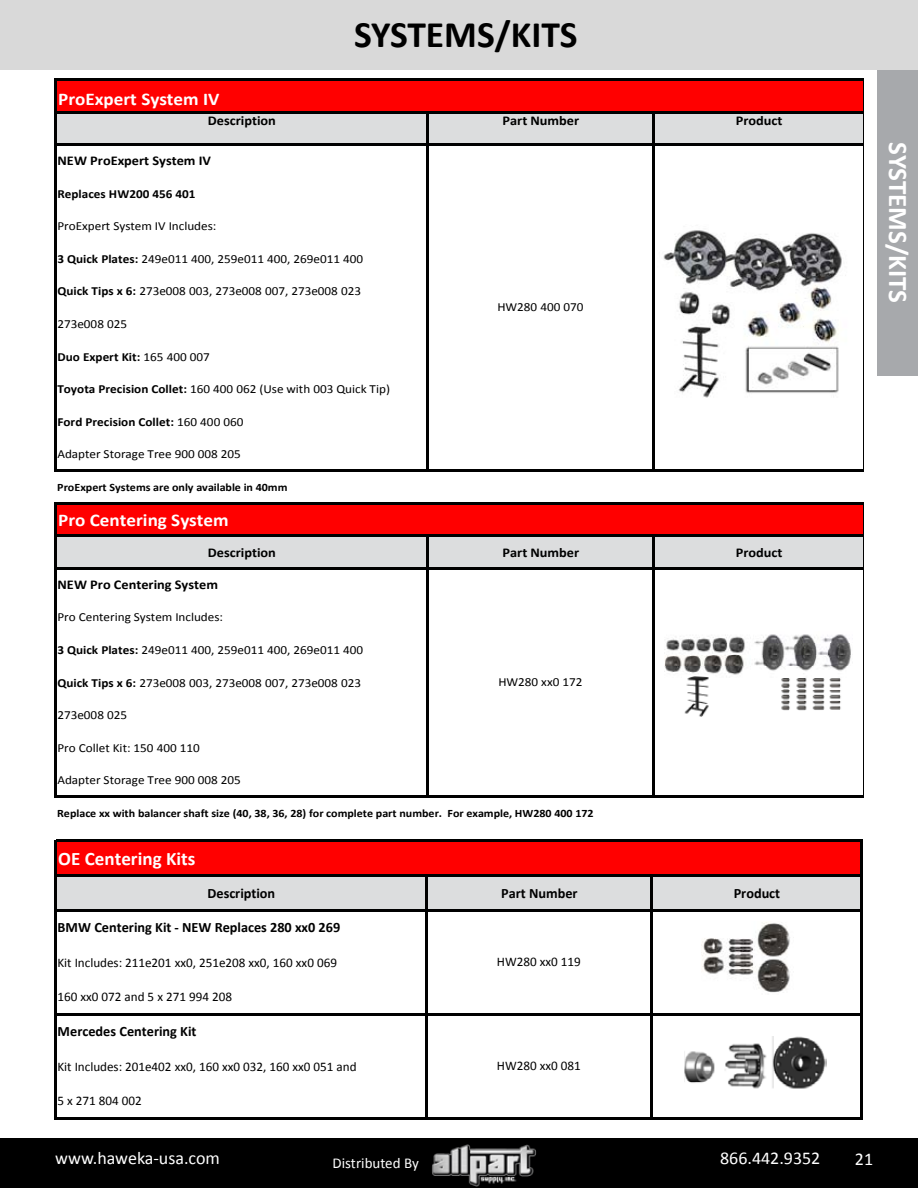
<style>
.page{position:relative;width:918px;height:1188px;background:#fff}
.page>*{position:absolute;margin:0;border:0;box-sizing:border-box;transform-origin:0 0}
.t1{font:700 37.5px "Calibri";color:#000}
.t2{font:700 27px "Calibri";color:#fff}
.t3{font:700 19.05px "Calibri";color:#fff}
.t4{font:18px "Calibri";color:#fff}
.t5{font:700 17.85px "Calibri";color:#fff;scale:1.07 1}
.t6{font:15px "Calibri";color:#fff}
.t7{font:700 14.25px "Calibri";color:#000}
.t8{font:700 13.5px "Calibri";color:#000;scale:1.07 1}
.t9{font:13.2px "Calibri";color:#000}
.t10{font:12.3px "Calibri";color:#000;scale:1.07 1}
.t11{font:700 12.3px "Calibri";color:#000;scale:1.07 1}
.t12{font:700 11.25px "Calibri";color:#000;scale:1.07 1}
.s1{font-weight:700}
.s2{font-weight:400}
</style>
<div class="page">
<div style="left:0;top:1139px;width:918px;height:49px;background:#000"></div>
<img style="left:432px;top:1144px;width:104px;height:43px">
<div style="left:0;top:0;width:918px;height:70px;background:#d9d9d9"></div>
<div style="left:877px;top:70px;width:41px;height:306px;background:#a7a9ac"></div>
<div style="left:56px;top:80px;width:808px;height:32px;background:#f00"></div>
<div style="left:56px;top:112px;width:808px;height:33px;background:#dcddde"></div>
<div style="left:56px;top:503px;width:808px;height:33px;background:#f00"></div>
<div style="left:56px;top:536px;width:808px;height:33px;background:#dcddde"></div>
<hr style="left:54px;top:78px;width:2px;height:394px;background:#000">
<hr style="left:863px;top:81px;width:1px;height:391px;background:#000">
<hr style="left:427px;top:113px;width:2px;height:359px;background:#000">
<hr style="left:652px;top:113px;width:2px;height:359px;background:#000">
<hr style="left:54px;top:502px;width:2px;height:296px;background:#000">
<hr style="left:863px;top:504px;width:1px;height:294px;background:#000">
<hr style="left:427px;top:537px;width:2px;height:261px;background:#000">
<hr style="left:652px;top:537px;width:2px;height:261px;background:#000">
<hr style="left:56px;top:78px;width:808px;height:3px;background:#000">
<hr style="left:56px;top:111px;width:808px;height:2px;background:#000">
<hr style="left:56px;top:144px;width:808px;height:2px;background:#000">
<hr style="left:56px;top:470px;width:808px;height:2px;background:#000">
<hr style="left:56px;top:502px;width:808px;height:2px;background:#000">
<hr style="left:56px;top:535px;width:808px;height:2px;background:#000">
<hr style="left:56px;top:567px;width:808px;height:2px;background:#000">
<hr style="left:56px;top:795px;width:808px;height:3px;background:#000">
<img style="left:663px;top:230px;width:183px;height:168px">
<img style="left:665px;top:634px;width:186px;height:77px">
<img style="left:683px;top:675px;width:30px;height:42px">
<div style="left:56px;top:841px;width:806px;height:35px;background:#f00"></div>
<div style="left:56px;top:875px;width:806px;height:35px;background:#dcddde"></div>
<hr style="left:425px;top:877px;width:3px;height:242px;background:#000">
<hr style="left:650px;top:877px;width:2px;height:242px;background:#000">
<hr style="left:54px;top:840px;width:2px;height:279px;background:#000">
<hr style="left:861px;top:842px;width:2px;height:277px;background:#000">
<hr style="left:56px;top:840px;width:807px;height:2px;background:#000">
<hr style="left:56px;top:874px;width:807px;height:3px;background:#000">
<hr style="left:56px;top:909px;width:807px;height:2px;background:#000">
<hr style="left:56px;top:1013px;width:807px;height:2px;background:#000">
<hr style="left:56px;top:1117px;width:807px;height:2px;background:#000">
<img style="left:701px;top:922px;width:89px;height:71px">
<img style="left:685px;top:1037px;width:141px;height:52px">
<h1 class="t1" style="left:354px;top:10px;width:225px">SYSTEMS/KITS</h1>
<h3 class="t5" style="left:58px;top:88px;width:152px">ProExpert System IV</h3>
<p class="t8" style="left:208px;top:112px;width:65px">Description</p>
<p class="t8" style="left:503px;top:112px;width:73px">Part Number</p>
<p class="t8" style="left:736px;top:112px;width:45px">Product</p>
<p class="t8" style="left:58px;top:152px;width:145px">NEW ProExpert System IV</p>
<p class="t11" style="left:57px;top:186px;width:131px">Replaces HW200 456 401</p>
<p class="t10" style="left:57px;top:218px;width:150px">ProExpert System IV Includes:</p>
<p class="t10" style="left:57px;top:251px;width:287px"><span class="s1">3 Quick Plates:</span> 249e011 400, 259e011 400, 269e011 400</p>
<p class="t10" style="left:57px;top:284px;width:285px"><span class="s1">Quick Tips x 6:</span> 273e008 003, 273e008 007, 273e008 023</p>
<p class="t10" style="left:57px;top:316px;width:67px">273e008 025</p>
<p class="t11" style="left:57px;top:349px;width:144px">Duo Expert Kit: <span class="s2">165 400 007</span></p>
<p class="t10" style="left:57px;top:381px;width:312px"><span class="s1">Toyota Precision Collet:</span> 160 400 062 (Use with 003 Quick Tip)</p>
<p class="t11" style="left:57px;top:414px;width:175px">Ford Precision Collet: <span class="s2">160 400 060</span></p>
<p class="t10" style="left:57px;top:447px;width:173px">Adapter Storage Tree 900 008 205</p>
<p class="t12" style="left:57px;top:480px;width:217px">ProExpert Systems are only available in 40mm</p>
<h3 class="t5" style="left:58px;top:508px;width:161px">Pro Centering System</h3>
<p class="t8" style="left:208px;top:543px;width:65px">Description</p>
<p class="t8" style="left:503px;top:543px;width:73px">Part Number</p>
<p class="t8" style="left:736px;top:543px;width:45px">Product</p>
<p class="t8" style="left:58px;top:576px;width:151px">NEW Pro Centering System</p>
<p class="t10" style="left:57px;top:610px;width:156px">Pro Centering System Includes:</p>
<p class="t10" style="left:57px;top:642px;width:287px"><span class="s1">3 Quick Plates:</span> 249e011 400, 259e011 400, 269e011 400</p>
<p class="t10" style="left:57px;top:675px;width:285px"><span class="s1">Quick Tips x 6:</span> 273e008 003, 273e008 007, 273e008 023</p>
<p class="t10" style="left:57px;top:707px;width:67px">273e008 025</p>
<p class="t10" style="left:57px;top:740px;width:135px">Pro Collet Kit: 150 400 110</p>
<p class="t10" style="left:57px;top:772px;width:173px">Adapter Storage Tree 900 008 205</p>
<p class="t12" style="left:57px;top:806px;width:503px">Replace xx with balancer shaft size (40, 38, 36, 28) for complete part number. For example, HW280 400 172</p>
<p class="t10" style="left:497px;top:299px;width:82px">HW280 400 070</p>
<p class="t10" style="left:498px;top:674px;width:80px">HW280 xx0 172</p>
<h3 class="t3" style="left:58px;top:846px;width:139px">OE Centering Kits</h3>
<p class="t7" style="left:208px;top:884px;width:69px">Description</p>
<p class="t7" style="left:501px;top:884px;width:78px">Part Number</p>
<p class="t7" style="left:734px;top:884px;width:48px">Product</p>
<p class="t7" style="left:58px;top:918px;width:284px">BMW Centering Kit - NEW Replaces 280 xx0 269</p>
<p class="t9" style="left:57px;top:954px;width:281px">Kit Includes: 211e201 xx0, 251e208 xx0, 160 xx0 069</p>
<p class="t9" style="left:57px;top:988px;width:176px">160 xx0 072 and 5 x 271 994 208</p>
<p class="t7" style="left:58px;top:1022px;width:140px">Mercedes Centering Kit</p>
<p class="t9" style="left:57px;top:1058px;width:301px">Kit Includes: 201e402 xx0, 160 xx0 032, 160 xx0 051 and</p>
<p class="t9" style="left:57px;top:1092px;width:86px">5 x 271 804 002</p>
<p class="t9" style="left:497px;top:953px;width:85px">HW280 xx0 119</p>
<p class="t9" style="left:497px;top:1057px;width:85px">HW280 xx0 081</p>
<h2 class="t2" style="left:915px;top:142px;width:162px;rotate:90deg">SYSTEMS/KITS</h2>
<h3 class="t4" style="left:55px;top:1146px;width:166px">www.haweka-usa.com</h3>
<p class="t6" style="left:333px;top:1153px;width:88px">Distributed By</p>
<h3 class="t4" style="left:720px;top:1146px;width:102px">866.442.9352</h3>
<h3 class="t4" style="left:855px;top:1147px;width:20px">21</h3>
</div>
